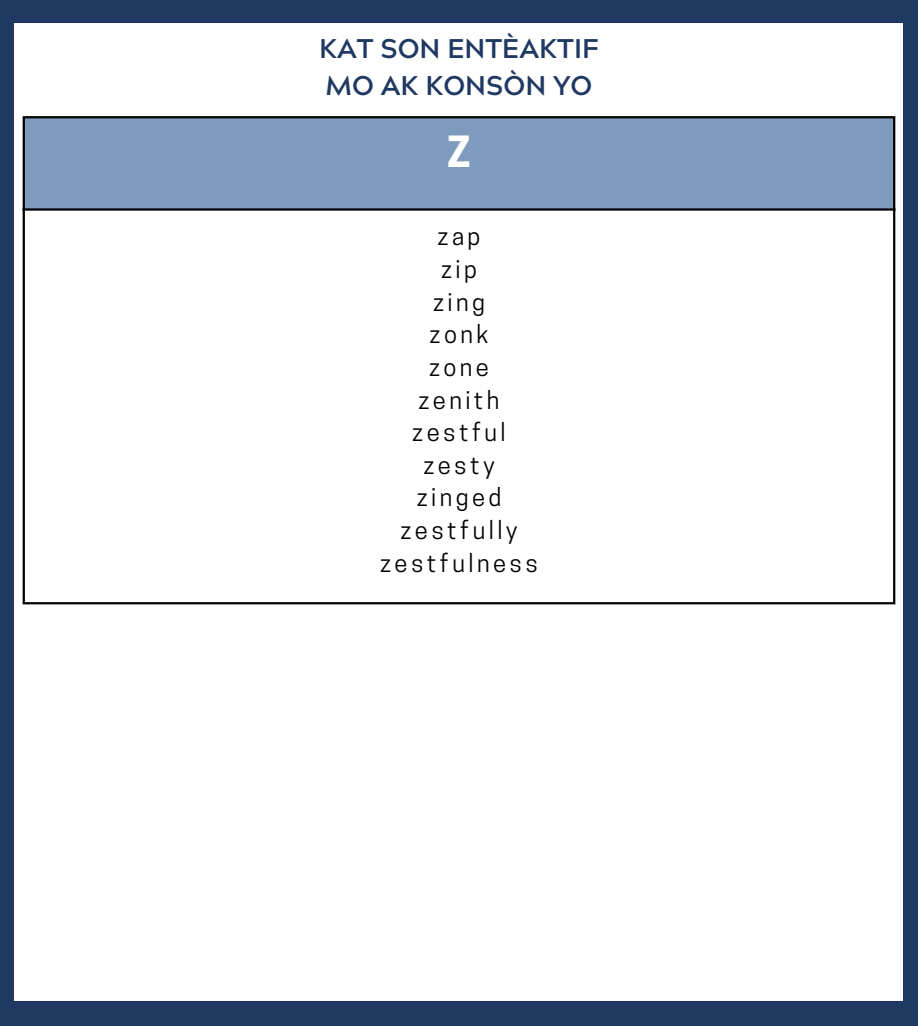
<style>
.page{position:relative;width:918px;height:1026px;background:#203963}
.page>*{position:absolute;margin:0;border:0;box-sizing:border-box;transform-origin:0 0}
.t1{font:700 40.35px "Cooper Hewitt";color:#fff}
.t2{font:700 27px/37.2px "Acherus Grotesque";color:#203963}
.t3{font:23.85px/32.7px "Cooper Hewitt";letter-spacing:.145em;color:#000;text-align:center}
</style>
<div class="page">
<div style="left:15px;top:23px;width:888px;height:978px;background:#fff"></div>
<div style="left:24px;top:117px;width:870px;height:93px;background:#7e9bbd"></div>
<hr style="left:23px;top:118px;width:2px;height:484px;background:#000">
<hr style="left:893px;top:118px;width:2px;height:484px;background:#000">
<hr style="left:23px;top:116px;width:872px;height:2px;background:#000">
<hr style="left:23px;top:208px;width:872px;height:3px;background:#000">
<hr style="left:23px;top:602px;width:872px;height:2px;background:#000">
<p class="t2" style="left:319px;top:34px;width:281px">KAT SON ENTÈAKTIF<br>MO AK KONSÒN YO</p>
<h1 class="t1" style="left:447px;top:137px;width:26px">Z</h1>
<p class="t3" style="left:380px;top:223px;width:159px">zap<br>zip<br>zing<br>zonk<br>zone<br>zenith zestful zesty zinged zestfully zestfulness</p>
</div>
